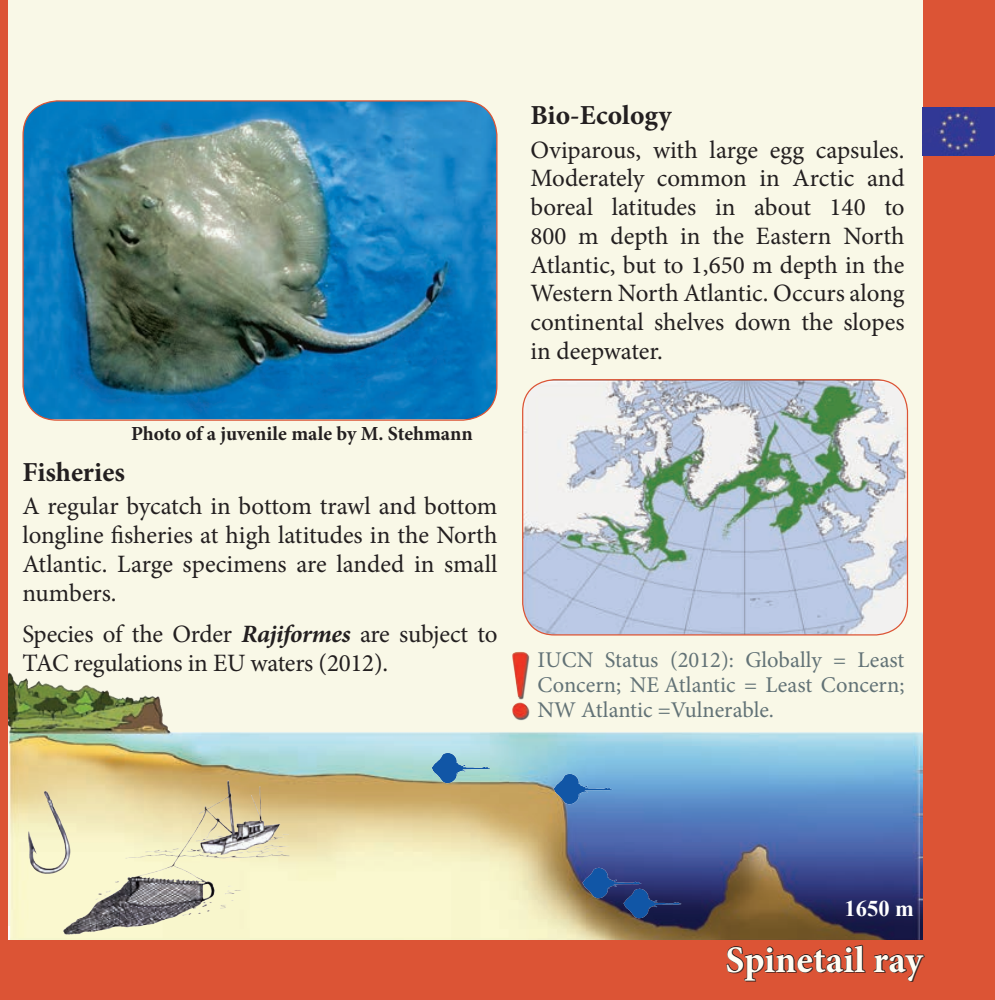
<style>
.page{position:relative;width:995px;height:1000px;background:#fff}
.page>*{position:absolute;margin:0;border:0;box-sizing:border-box;transform-origin:0 0}
.t1{font:700 37.5px "Minion Pro";color:#fffef4}
.t2{font:700 27.5px "Minion Pro";color:#231f20}
.t3{font:25px/28.8px "Minion Pro";letter-spacing:-.005em;color:#231f20}
.t4{font:22.5px/25px "Minion Pro";color:#627276}
.t5{font:700 22.5px "Times New Roman";color:#fff}
.t6{font:700 20px "Minion Pro";letter-spacing:-.005em;color:#231f20}
.s1{font-weight:700;font-style:italic}
</style>
<div class="page">
<div style="left:1px;top:0;width:985px;height:925px;background:#f9f8e7"></div>
<img style="left:8px;top:672px;width:914px;height:268px">
<div style="left:0;top:940px;width:994px;height:60px;background:#dc5435"></div>
<div style="left:922px;top:0;width:72px;height:944px;background:#dc5435"></div>
<div style="left:0;top:0;width:8px;height:944px;background:#dc5435"></div>
<svg style="left:726px;top:944px;width:139px;height:37px"></svg>
<svg style="left:873px;top:954px;width:51px;height:28px"></svg>
<img style="left:431px;top:751px;width:59px;height:33px">
<img style="left:554px;top:773px;width:58px;height:32px">
<img style="left:582px;top:867px;width:59px;height:32px">
<img style="left:623px;top:887px;width:58px;height:33px">
<img style="left:505px;top:652px;width:28px;height:73px">
<img style="left:522px;top:380px;width:385px;height:255px">
<div style="left:522px;top:379px;width:385px;height:256px;border:1px solid #dc5435;border-radius:32px"></div>
<img style="left:61px;top:781px;width:228px;height:154px">
<img style="left:22px;top:787px;width:50px;height:87px">
<img style="left:24px;top:101px;width:472px;height:318px">
<div style="left:944px;top:107px;width:50px;height:48px;background:#343a97"></div>
<img style="left:922px;top:107px;width:57px;height:48px">
<p class="t6" style="left:131px;top:419px;width:343px">Photo of a juvenile male by M. Stehmann</p>
<p class="t2" style="left:22px;top:452px;width:104px">Fisheries</p>
<p class="t3" style="left:22px;top:492px;width:476px;text-align:justify">A regular bycatch in bottom trawl and bottom longline fisheries at high latitudes in the North Atlantic. Large specimens are landed in small numbers.</p>
<p class="t3" style="left:22px;top:620px;width:476px">Species of the Order <span class="s1">Rajiformes</span> are subject to<br>TAC regulations in EU waters )2012 .(</p>
<p class="t2" style="left:530px;top:96px;width:142px">Bio-Ecology</p>
<p class="t3" style="left:530px;top:135px;width:112px">Oviparous,</p>
<p class="t3" style="left:653px;top:135px;width:46px">with</p>
<p class="t3" style="left:709px;top:135px;width:50px">large</p>
<p class="t3" style="left:769px;top:135px;width:36px">egg</p>
<p class="t3" style="left:815px;top:135px;width:90px">capsules.</p>
<p class="t3" style="left:530px;top:164px;width:115px">Moderately</p>
<p class="t3" style="left:656px;top:164px;width:91px">common</p>
<p class="t3" style="left:759px;top:164px;width:22px">in</p>
<p class="t3" style="left:792px;top:164px;width:63px">Arctic</p>
<p class="t3" style="left:866px;top:164px;width:39px">and</p>
<p class="t3" style="left:530px;top:193px;width:64px">boreal</p>
<p class="t3" style="left:611px;top:193px;width:86px">latitudes</p>
<p class="t3" style="left:715px;top:193px;width:22px">in</p>
<p class="t3" style="left:754px;top:193px;width:58px">about</p>
<p class="t3" style="left:829px;top:193px;width:37px">140</p>
<p class="t3" style="left:884px;top:193px;width:22px">to</p>
<p class="t3" style="left:610px;top:222px;width:59px">depth</p>
<p class="t3" style="left:712px;top:222px;width:33px">the</p>
<p class="t3" style="left:843px;top:222px;width:63px">North</p>
<p class="t3" style="left:755px;top:222px;width:77px">Eastern</p>
<p class="t3" style="left:680px;top:222px;width:22px">in</p>
<p class="t3" style="left:530px;top:222px;width:375px">800<br>Atlantic, but to 1,650 m depth in the<br>Western North Atlantic. Occurs along continental shelves down the slopes in deepwater.</p>
<p class="t3" style="left:578px;top:222px;width:22px">m</p>
<p class="t4" style="left:745px;top:647px;width:78px">Globally</p>
<p class="t4" style="left:670px;top:647px;width:65px">(2012 :)</p>
<p class="t4" style="left:537px;top:647px;width:368px">IUCN<br>Concern; NE Atlantic = Least Concern;<br>NW Atlantic =Vulnerable.</p>
<p class="t4" style="left:605px;top:647px;width:55px">Status</p>
<p class="t4" style="left:857px;top:647px;width:48px">Least</p>
<p class="t4" style="left:833px;top:647px;width:15px">=</p>
<p class="t5" style="left:844px;top:893px;width:71px">1650 m</p>
<h1 class="t1" style="left:725px;top:933px;width:199px">Spinetail ray</h1>
</div>
